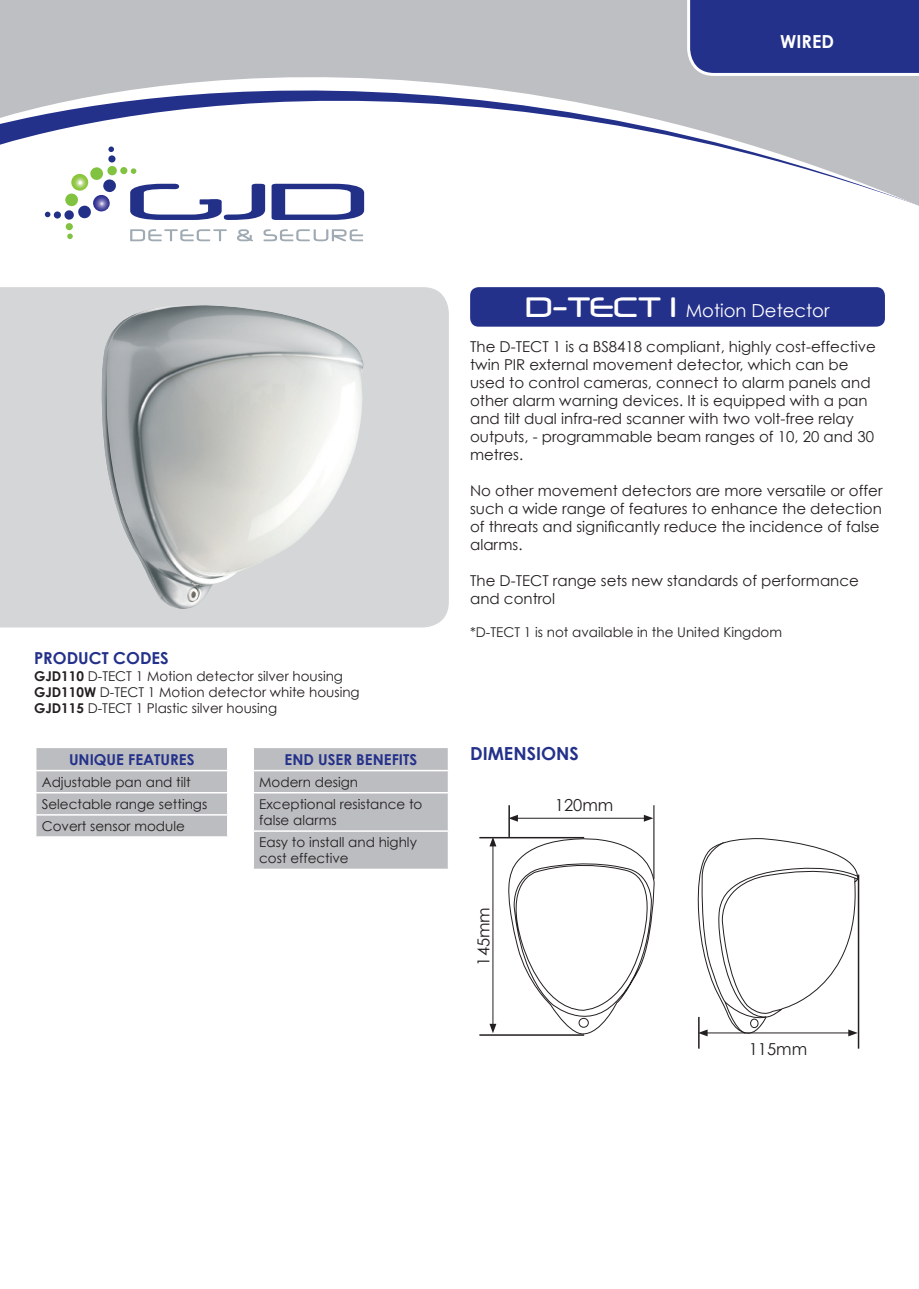
<style>
.page{position:relative;width:919px;height:1289px;background:#fff}
.page>*{position:absolute;margin:0;border:0;box-sizing:border-box;transform-origin:0 0}
.t1{font:18px "Century Gothic";color:#fff}
.t2{font:700 18px "Century Gothic";color:#24318b}
.t3{font:700 18px "Century Gothic";color:#fff}
.t4{font:16.5px "Century Gothic";color:#231f20}
.t5{font:700 16.5px "Century Gothic";color:#24318b}
.t6{font:15px/18px "Century Gothic";color:#231f20}
.t7{font:700 15px "Century Gothic";color:#24318b}
.t8{font:13.5px/16.2px "Century Gothic";color:#231f20}
.s1{font-weight:700}
.s2{font-family:"Neuropol";font-size:33px}
</style>
<div class="page">
<div style="left:470px;top:287px;width:414px;height:40px;background:#24318b;border-radius:9px"></div>
<div style="left:0;top:287px;width:449px;height:340px;background:#d5d6d8"></div>
<div style="left:254px;top:748px;width:193px;height:120px;background:#bcbdc0"></div>
<hr style="left:252px;top:769px;width:197px;height:2px;background:#fff">
<hr style="left:252px;top:792px;width:197px;height:1px;background:#fff">
<hr style="left:252px;top:830px;width:197px;height:1px;background:#fff">
<svg style="left:36px;top:748px;width:192px;height:88px;background:#c0c0c3"></svg>
<svg style="left:697px;top:838px;width:163px;height:198px"></svg>
<hr style="left:698px;top:1016px;width:1px;height:32px;background:#231f20">
<hr style="left:857px;top:874px;width:2px;height:174px;background:#231f20">
<svg style="left:502px;top:834px;width:153px;height:202px"></svg>
<hr style="left:515px;top:817px;width:131px;height:1px;background:#231f20">
<svg style="left:510px;top:814px;width:8px;height:7px"></svg>
<svg style="left:643px;top:815px;width:10px;height:6px"></svg>
<hr style="left:653px;top:805px;width:1px;height:74px;background:#231f20">
<hr style="left:479px;top:837px;width:105px;height:1px;background:#231f20">
<hr style="left:508px;top:805px;width:2px;height:32px;background:#231f20">
<hr style="left:492px;top:844px;width:1px;height:182px;background:#231f20">
<svg style="left:489px;top:838px;width:7px;height:8px"></svg>
<svg style="left:489px;top:1023px;width:7px;height:10px"></svg>
<hr style="left:479px;top:1034px;width:105px;height:1px;background:#231f20">
<svg style="left:0;top:0;width:918px;height:220px;fill:#bebfc2"></svg>
<svg style="left:685px;top:0;width:233px;height:77px;background:#333f92"></svg>
<svg style="left:271px;top:184px;width:93px;height:36px"></svg>
<svg style="left:130px;top:184px;width:135px;height:36px"></svg>
<svg style="left:130px;top:229px;width:97px;height:12px"></svg>
<svg style="left:237px;top:229px;width:16px;height:12px"></svg>
<svg style="left:263px;top:229px;width:100px;height:12px"></svg>
<div style="left:65px;top:223px;width:8px;height:7px;background:#81c340;border-radius:50%"></div>
<svg style="left:67px;top:233px;width:6px;height:6px"></svg>
<div style="left:120px;top:167px;width:8px;height:7px;background:#81c340;border-radius:50%"></div>
<svg style="left:131px;top:168px;width:5px;height:6px"></svg>
<svg style="left:107px;top:166px;width:10px;height:10px"></svg>
<div style="left:108px;top:155px;width:8px;height:8px;background:#223187;border-radius:50%"></div>
<svg style="left:108px;top:146px;width:6px;height:6px"></svg>
<div style="left:54px;top:211px;width:7px;height:8px;background:#223187;border-radius:50%"></div>
<svg style="left:45px;top:211px;width:6px;height:6px"></svg>
<svg style="left:65px;top:167px;width:51px;height:52px"></svg>
<img style="left:101px;top:305px;width:263px;height:304px">
<p class="t3" style="left:780px;top:30px;width:55px">WIRED</p>
<p class="t5" style="left:34px;top:648px;width:136px">PRODUCT CODES</p>
<p class="t8" style="left:34px;top:667px;width:310px"><span class="s1">GJD110</span> D-TECT 1 Motion detector silver housing</p>
<p class="t8" style="left:34px;top:683px;width:327px"><span class="s1">GJD110W</span> D-TECT 1 Motion detector white housing</p>
<p class="t8" style="left:34px;top:699px;width:245px"><span class="s1">GJD115</span> D-TECT 1 Plastic silver housing</p>
<p class="t7" style="left:284px;top:749px;width:134px">END USER BENEFITS</p>
<p class="t8" style="left:259px;top:773px;width:100px">Modern design</p>
<p class="t8" style="left:259px;top:795px;width:165px">Exceptional resistance to false alarms</p>
<p class="t8" style="left:259px;top:834px;width:159px">Easy to install and highly cost effective</p>
<p class="t7" style="left:69px;top:749px;width:127px">UNIQUE FEATURES</p>
<p class="t8" style="left:42px;top:773px;width:151px">Adjustable pan and tilt</p>
<p class="t8" style="left:42px;top:795px;width:167px">Selectable range settings</p>
<p class="t8" style="left:42px;top:817px;width:145px">Covert sensor module</p>
<p class="t1" style="left:525px;top:299px;width:305px"><span class="s2">D-TECT 1</span> Motion Detector</p>
<p class="t6" style="left:470px;top:337px;width:407px">The D-TECT 1 is a BS8418 compliant, highly cost-effective twin PIR external movement detector, which can be used to control cameras, connect to alarm panels and other alarm warning devices. It is equipped with a pan and tilt dual infra-red scanner with two volt-free relay outputs, - programmable beam ranges of 10, 20 and 30 metres.</p>
<p class="t6" style="left:470px;top:481px;width:414px">No other movement detectors are more versatile or offer such a wide range of features to enhance the detection of threats and significantly reduce the incidence of false alarms.</p>
<p class="t6" style="left:470px;top:571px;width:390px">The D-TECT range sets new standards of performance and control</p>
<p class="t8" style="left:470px;top:623px;width:313px">*D-TECT 1 is not available in the United Kingdom</p>
<p class="t2" style="left:470px;top:742px;width:110px">DIMENSIONS</p>
<p class="t4" style="left:473px;top:965px;width:60px;rotate:-90deg">145mm</p>
<p class="t4" style="left:555px;top:795px;width:60px">120mm</p>
<p class="t4" style="left:748px;top:1038px;width:60px">115mm</p>
</div>
